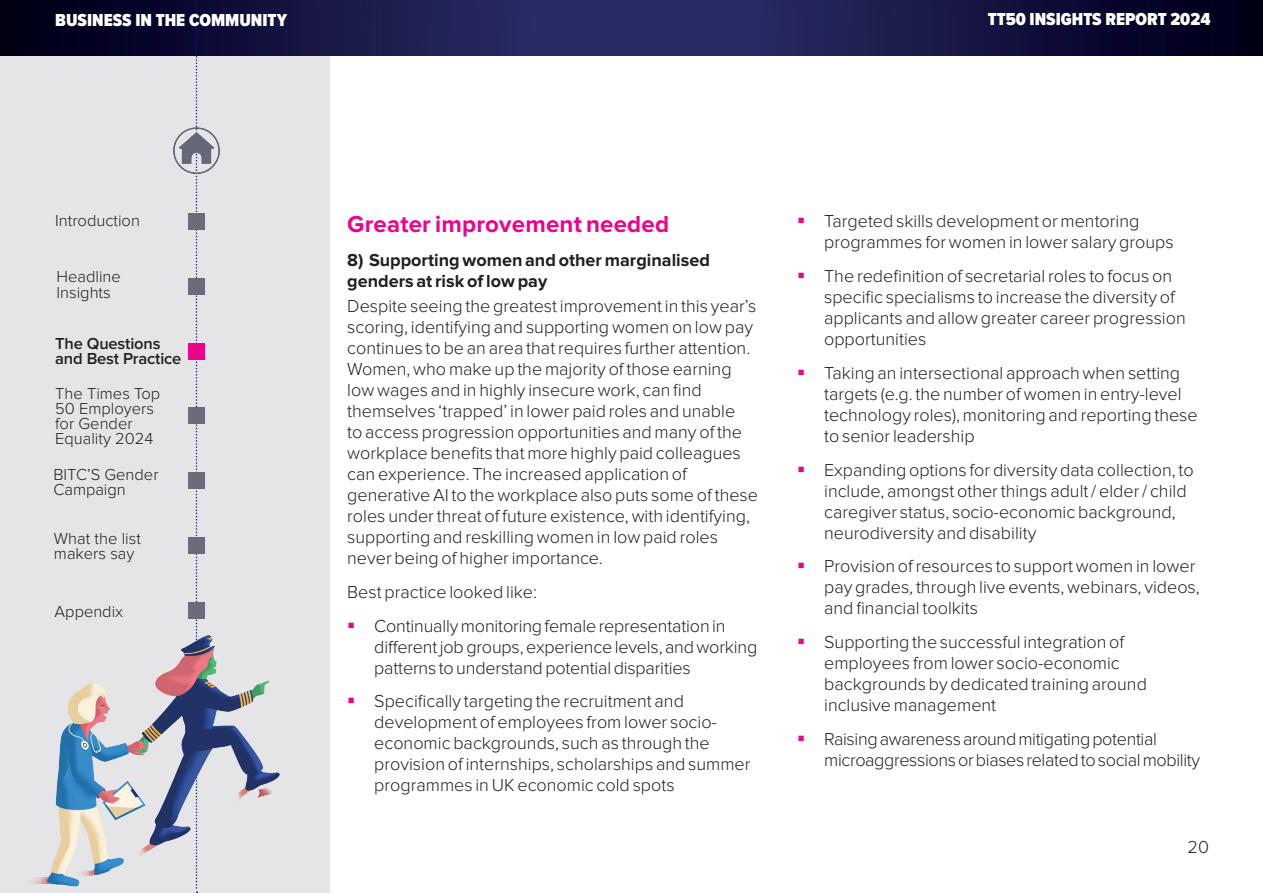
<style>
.page{position:relative;width:1263px;height:893px;background:#fff}
.page>*{position:absolute;margin:0;border:0;box-sizing:border-box;transform-origin:0 0}
.t1{font:700 24px "Proxima Nova";letter-spacing:.01em;color:#ed028c}
.t2{font:300 18px/21px "Proxima Nova";color:#231f20}
.t3{font:300 18px/21px "Proxima Nova";letter-spacing:-.02em;color:#231f20}
.t4{font:700 18px/21px "Proxima Nova";color:#231f20}
.t5{font:900 18px "Proxima Nova Cond";color:#fff}
.t6{font:300 16.5px/15px "Proxima Nova";color:#231f20}
.t7{font:600 16.5px/15px "Proxima Nova";letter-spacing:-.01em;color:#231f20}
</style>
<div class="page">
<div style="left:0;top:0;width:329px;height:893px;background:#e5e4e7"></div>
<img style="left:0;top:0;width:1263px;height:55px">
<svg style="left:196px;top:0;width:1px;height:893px"></svg>
<img style="left:31px;top:636px;width:248px;height:251px">
<img style="left:173px;top:126px;width:47px;height:48px">
<div style="left:188px;top:213px;width:17px;height:17px;background:#6c6b7a"></div>
<div style="left:188px;top:278px;width:17px;height:17px;background:#6c6b7a"></div>
<div style="left:188px;top:343px;width:17px;height:16px;background:#ed028c"></div>
<div style="left:188px;top:472px;width:17px;height:17px;background:#6c6b7a"></div>
<div style="left:188px;top:602px;width:17px;height:17px;background:#6c6b7a"></div>
<div style="left:188px;top:408px;width:17px;height:16px;background:#6c6b7a"></div>
<div style="left:188px;top:537px;width:17px;height:17px;background:#6c6b7a"></div>
<p class="t5" style="left:55px;top:7px;width:233px">BUSINESS IN THE COMMUNITY</p>
<p class="t5" style="left:988px;top:6px;width:224px">TT50 INSIGHTS REPORT 2024</p>
<p class="t6" style="left:55px;top:213px;width:86px">Introduction</p>
<p class="t6" style="left:57px;top:268px;width:66px;line-height:16.5px">Headline<br>Insights</p>
<p class="t7" style="left:55px;top:337px;width:128px">The Questions and Best Practice</p>
<p class="t6" style="left:55px;top:386px;width:106px">The Times Top<br>50 Employers for Gender<br>Equality 2024</p>
<p class="t6" style="left:53px;top:467px;width:107px">BITC’S Gender<br>Campaign</p>
<p class="t6" style="left:54px;top:532px;width:88px">What the list makers say</p>
<p class="t6" style="left:55px;top:604px;width:70px">Appendix</p>
<h1 class="t1" style="left:347px;top:210px;width:323px">Greater improvement needed</h1>
<p class="t4" style="left:347px;top:250px;width:364px">8) Supporting women and other marginalised genders at risk of low pay</p>
<p class="t2" style="left:347px;top:296px;width:412px">Despite seeing the greatest improvement in this year’s scoring, identifying and supporting women on low pay continues to be an area that requires further attention.<br>Women, who make up the majority of those earning low wages and in highly insecure work, can find themselves ‘trapped’ in lower paid roles and unable<br>to access progression opportunities and many of the workplace benefits that more highly paid colleagues can experience. The increased application of generative AI to the workplace also puts some of these roles under threat of future existence, with identifying, supporting and reskilling women in low paid roles never being of higher importance.</p>
<p class="t2" style="left:374px;top:575px;width:353px;line-height:33.8px;text-indent:-27px">Best practice looked like:<br>Continually monitoring female representation in</p>
<p class="t2" style="left:374px;top:636px;width:385px">different job groups, experience levels, and working patterns to understand potential disparities</p>
<p class="t2" style="left:374px;top:691px;width:378px">Specifically targeting the recruitment and development of employees from lower socio&shy;economic backgrounds, such as through the provision of internships, scholarships and summer programmes in UK economic cold spots</p>
<p class="t2" style="left:824px;top:211px;width:351px">Targeted skills development or mentoring programmes for women in lower salary groups</p>
<p class="t2" style="left:824px;top:266px;width:363px">The redefinition of secretarial roles to focus on specific specialisms to increase the diversity of applicants and allow greater career progression opportunities</p>
<p class="t2" style="left:824px;top:363px;width:375px">Taking an intersectional approach when setting targets (e.g. the number of women in entry-level technology roles), monitoring and reporting these to senior leadership</p>
<p class="t2" style="left:824px;top:460px;width:371px">Expanding options for diversity data collection, to include, amongst other things adult / elder / child caregiver status, socio-economic background, neurodiversity and disability</p>
<p class="t2" style="left:824px;top:556px;width:377px">Provision of resources to support women in lower pay grades, through live events, webinars, videos, and financial toolkits</p>
<p class="t2" style="left:824px;top:632px;width:324px">Supporting the successful integration of employees from lower socio-economic backgrounds by dedicated training around inclusive management</p>
<p class="t3" style="left:824px;top:729px;width:377px">Raising awareness around mitigating potential microaggressions or biases related to social mobility</p>
<p class="t2" style="left:1187px;top:837px;width:23px">20</p>
</div>
